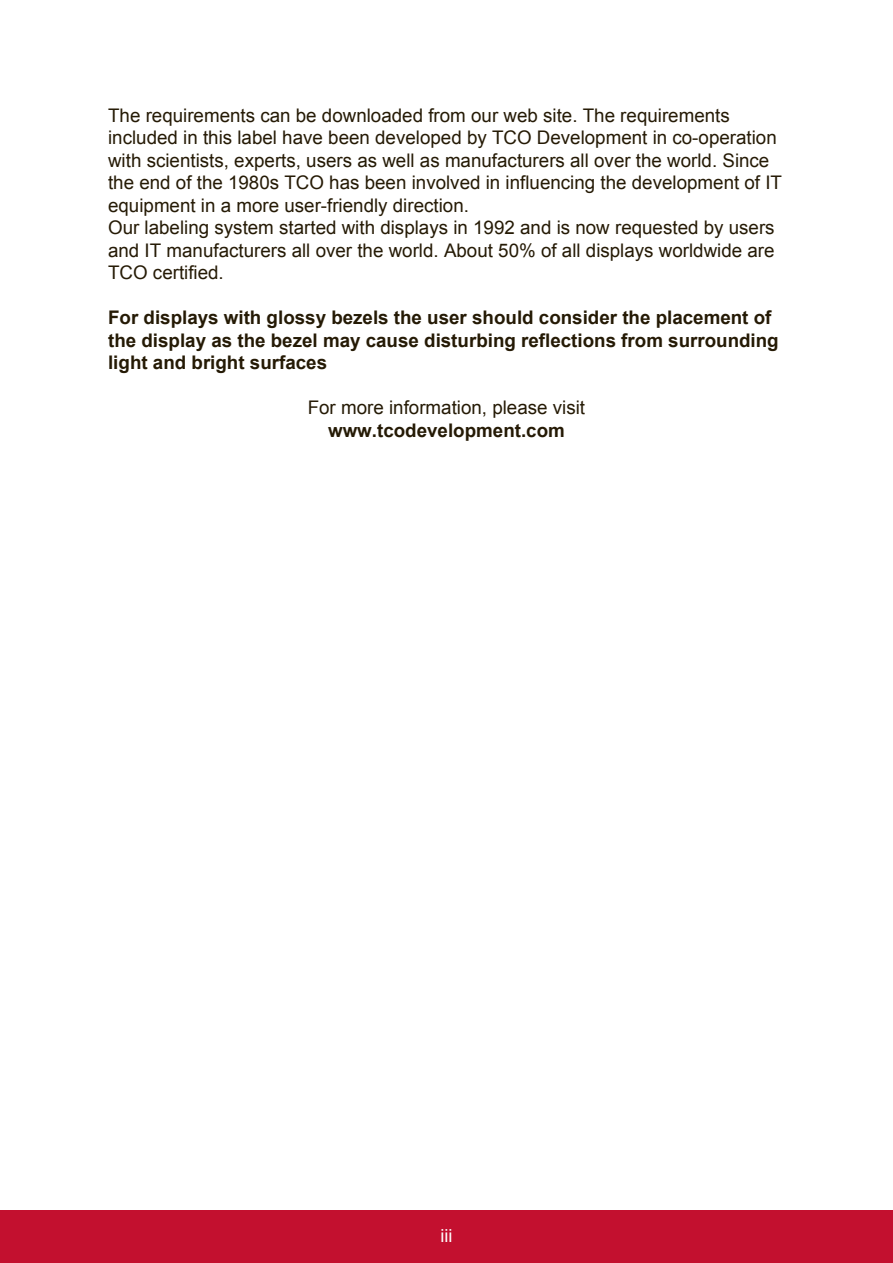
<style>
.page{position:relative;width:893px;height:1263px;background:#fff}
.page>*{position:absolute;margin:0;border:0;box-sizing:border-box;transform-origin:0 0}
.t1{font:18.75px/22.5px "Arial";color:#251a05}
.t2{font:700 18.75px/22.5px "Arial";color:#251a05}
.t3{font:18px "Arial";color:#fff}
</style>
<div class="page">
<div style="left:0;top:1210px;width:892px;height:53px;background:#c3102f"></div>
<p class="t1" style="left:108px;top:104px;width:675px">The requirements can be downloaded from our web site. The requirements included in this label have been developed by TCO Development in co-operation with scientists, experts, users as well as manufacturers all over the world. Since the end of the 1980s TCO has been involved in influencing the development of IT equipment in a more user-friendly direction.<br>Our labeling system started with displays in 1992 and is now requested by users and IT manufacturers all over the world. About 50% of all displays worldwide are TCO certified.</p>
<p class="t2" style="left:108px;top:307px;width:671px">For displays with glossy bezels the user should consider the placement of the display as the bezel may cause disturbing reflections from surrounding light and bright surfaces</p>
<p class="t1" style="left:307px;top:397px;width:279px">For more information, please visit</p>
<p class="t2" style="left:328px;top:419px;width:238px">www.tcodevelopment.com</p>
<p class="t3" style="left:440px;top:1223px;width:13px">iii</p>
</div>
